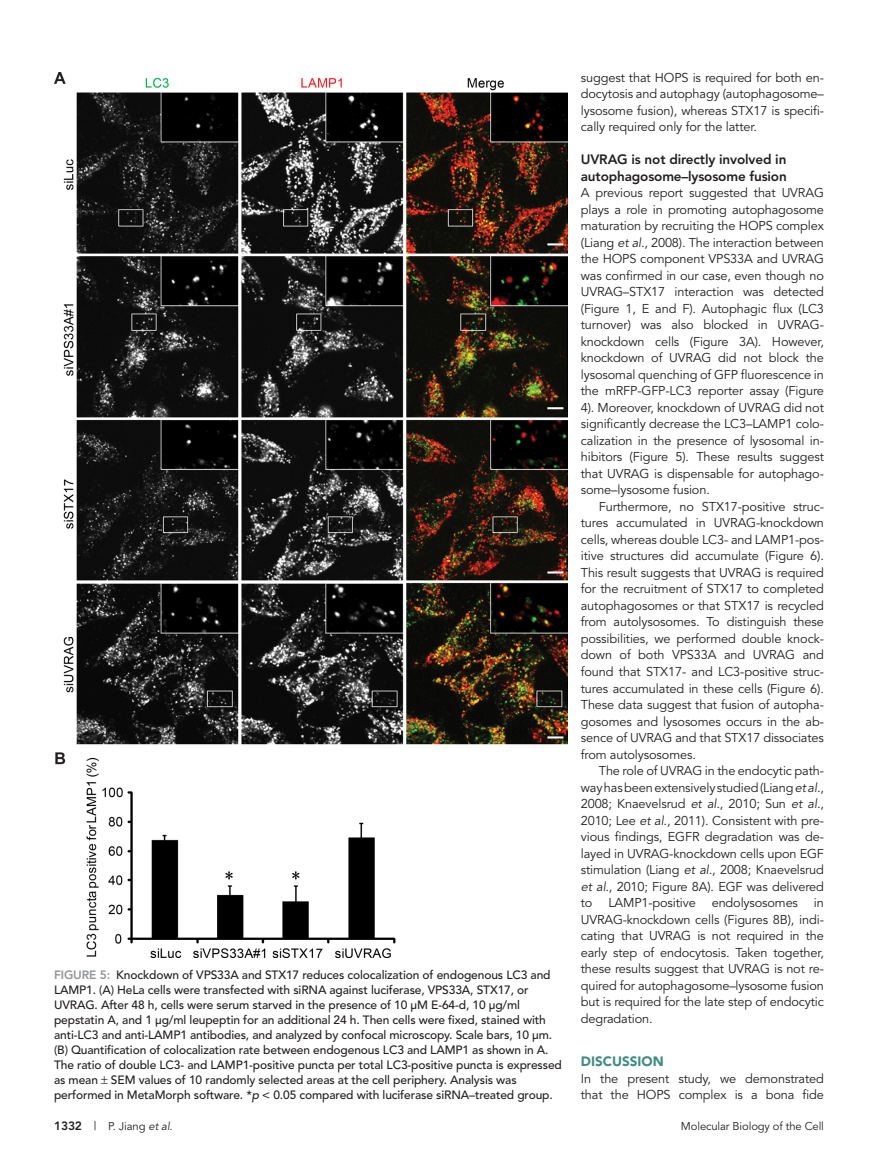
<style>
.page{position:relative;width:878px;height:1175px;background:#fff}
.page>*{position:absolute;margin:0;border:0;box-sizing:border-box;transform-origin:0 0}
.t1{font:800 13.5px/16.5px "Avenir";letter-spacing:-.01em;color:#231f20}
.t2{font:900 13.5px "Avenir";color:#3e8c83}
.Para{font:12.75px/16.5px "Avenir";letter-spacing:-.01em;color:#231f20;text-align:justify}
.ParaFL{font:12.75px/16.5px "Avenir";letter-spacing:-.01em;color:#231f20;text-align:justify}
.FigCaption{font:500 12px/15px "Avenir";letter-spacing:-.01em;color:#231f20}
.t3{font:11.25px "Avenir";letter-spacing:-.01em;color:#231f20}
.s1{font-weight:800;color:#939598}
.s2{font-style:italic}
.s3{font-weight:800;font-size:12px}
.s4{font-size:12px}
</style>
<div class="page">
<img style="left:54px;top:72px;width:513px;height:885px">
<p class="FigCaption" style="left:54px;top:967px;width:509px"><span class="s1">FIGURE 5:</span> Knockdown of VPS33A and STX17 reduces colocalization of endogenous LC3 and LAMP1. (A) HeLa cells were transfected with siRNA against luciferase, VPS33A, STX17, or UVRAG. After 48 h, cells were serum starved in the presence of 10 μM E-64-d, 10 μg/ml pepstatin A, and 1 μg/ml leupeptin for an additional 24 h. Then cells were fixed, stained with anti-LC3 and anti-LAMP1 antibodies, and analyzed by confocal microscopy. Scale bars, 10 μm. (B) Quantification of colocalization rate between endogenous LC3 and LAMP1 as shown in A.<br>The ratio of double LC3- and LAMP1-positive puncta per total LC3-positive puncta is expressed as mean SEM values of 10 randomly selected areas at the cell periphery. Analysis was performed in MetaMorph software. *<span class="s2">p</span> &lt; 0.05 compared with luciferase siRNA–treated group.</p>
<p class="ParaFL" style="left:580px;top:69px;width:245px">suggest that HOPS is required for both en&shy;docytosis and autophagy (autophagosome– lysosome fusion), whereas STX17 is specifi&shy;cally required only for the latter.</p>
<h2 class="t1" style="left:580px;top:151px;width:207px">UVRAG is not directly involved in autophagosome–lysosome fusion</h2>
<p class="ParaFL" style="left:580px;top:185px;width:245px">A previous report suggested that UVRAG plays a role in promoting autophagosome maturation by recruiting the HOPS complex (Liang <span class="s2">et al.</span>, 2008). The interaction between the HOPS component VPS33A and UVRAG was confirmed in our case, even though no UVRAG–STX17 interaction was detected (Figure 1, E and F). Autophagic flux (LC3 turnover) was also blocked in UVRAG&shy;knockdown cells (Figure 3A). However, knockdown of UVRAG did not block the lysosomal quenching of GFP fluorescence in the mRFP-GFP-LC3 reporter assay (Figure 4). Moreover, knockdown of UVRAG did not significantly decrease the LC3–LAMP1 colo&shy;calization in the presence of lysosomal in&shy;hibitors (Figure 5). These results suggest that UVRAG is dispensable for autophago&shy;some–lysosome fusion.</p>
<p class="Para" style="left:580px;top:498px;width:245px;text-indent:18px">Furthermore, no STX17-positive struc&shy;tures accumulated in UVRAG-knockdown cells, whereas double LC3- and LAMP1-pos&shy;itive structures did accumulate (Figure 6).<br>This result suggests that UVRAG is required for the recruitment of STX17 to completed autophagosomes or that STX17 is recycled from autolysosomes. To distinguish these possibilities, we performed double knock&shy;down of both VPS33A and UVRAG and found that STX17- and LC3-positive struc&shy;tures accumulated in these cells (Figure 6).<br>These data suggest that fusion of autopha&shy;gosomes and lysosomes occurs in the ab&shy;sence of UVRAG and that STX17 dissociates from autolysosomes.</p>
<p class="Para" style="left:580px;top:762px;width:245px;text-indent:18px">The role of UVRAG in the endocytic path&shy;way has been extensively studied (Liang <span class="s2">etal.</span>, 2008; Knaevelsrud <span class="s2">et al.</span>, 2010; Sun <span class="s2">et al.</span>, 2010; Lee <span class="s2">et al.</span>, 2011). Consistent with pre&shy;vious findings, EGFR degradation was de&shy;layed in UVRAG-knockdown cells upon EGF stimulation (Liang <span class="s2">et al.</span>, 2008; Knaevelsrud <span class="s2">et al.</span>, 2010; Figure 8A). EGF was delivered to LAMP1-positive endolysosomes in UVRAG-knockdown cells (Figures 8B), indi&shy;cating that UVRAG is not required in the early step of endocytosis. Taken together, these results suggest that UVRAG is not re&shy;quired for autophagosome–lysosome fusion but is required for the late step of endocytic degradation.</p>
<h1 class="t2" style="left:580px;top:1053px;width:84px">DISCUSSION</h1>
<p class="ParaFL" style="left:580px;top:1070px;width:244px">In the present study, we demonstrated that the HOPS complex is a bona fide</p>
<p class="t3" style="left:54px;top:1119px;width:120px"><span class="s3">1332</span> <span class="s4">|</span> P. Jiang <span class="s2">et al</span>.</p>
<p class="t3" style="left:681px;top:1119px;width:144px">Molecular Biology of the Cell</p>
</div>
